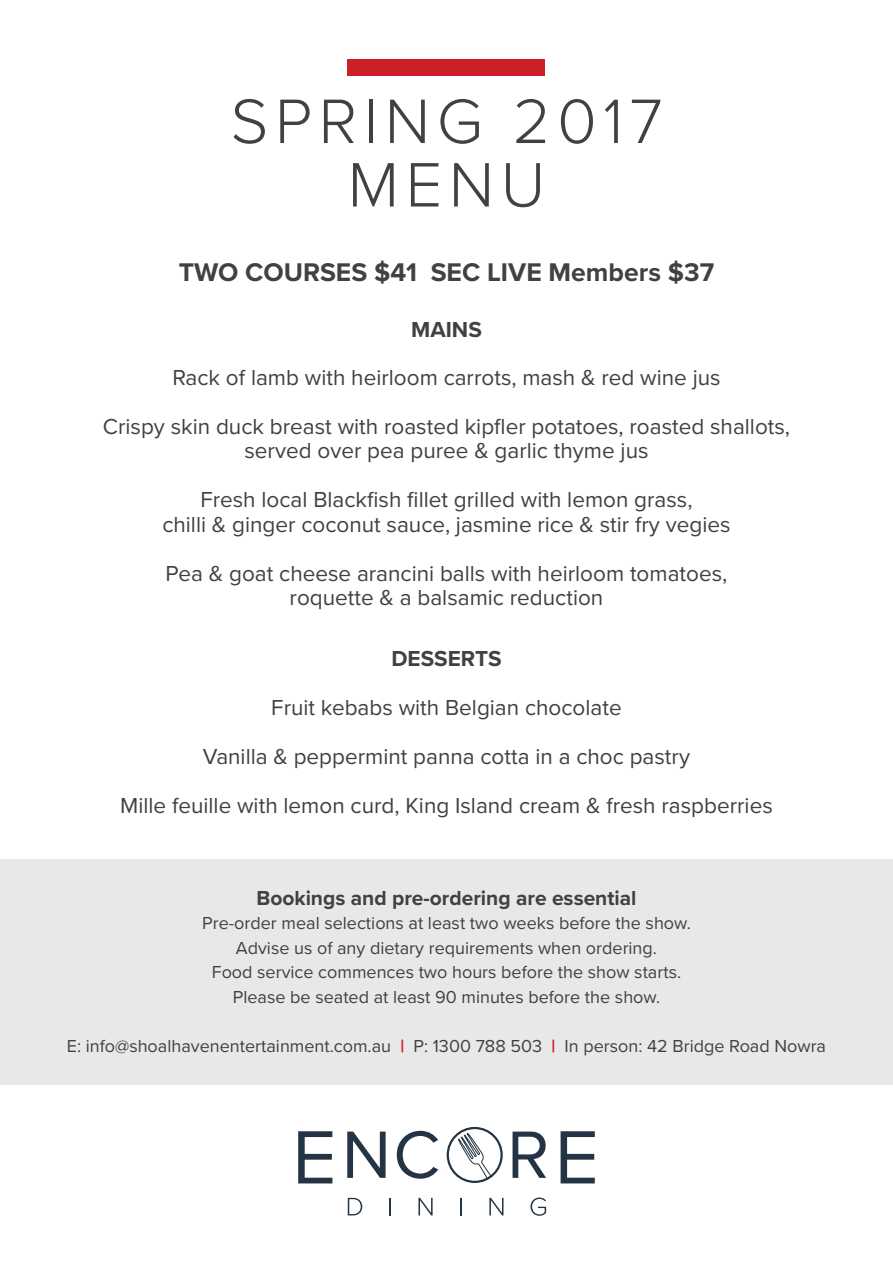
<style>
.page{position:relative;width:893px;height:1263px;background:#fff}
.page>*{position:absolute;margin:0;border:0;box-sizing:border-box;transform-origin:0 0}
.t1{font:300 65.1px "Proxima Nova";letter-spacing:.1em;color:#414142}
.t2{font:700 26.55px "Proxima Nova";color:#414142}
.t3{font:22.5px/24.5px "Proxima Nova";color:#414142;text-align:center}
.t4{font:700 22.5px "Proxima Nova";color:#414142}
.t5{font:700 21px "Proxima Nova";color:#414142}
.t6{font:18px "Proxima Nova";color:#414142}
.s1{font-weight:700;color:#cc2027}
</style>
<div class="page">
<div style="left:0;top:860px;width:893px;height:225px;background:#e7e8e8"></div>
<svg style="left:347px;top:1131px;width:39px;height:47px"></svg>
<svg style="left:397px;top:1131px;width:41px;height:48px"></svg>
<svg style="left:513px;top:1131px;width:33px;height:47px"></svg>
<svg style="left:561px;top:1131px;width:34px;height:52px"></svg>
<svg style="left:298px;top:1131px;width:34px;height:52px"></svg>
<svg style="left:348px;top:1198px;width:14px;height:17px"></svg>
<svg style="left:389px;top:1198px;width:2px;height:17px"></svg>
<svg style="left:418px;top:1198px;width:15px;height:17px"></svg>
<svg style="left:460px;top:1198px;width:2px;height:17px"></svg>
<svg style="left:489px;top:1198px;width:14px;height:17px"></svg>
<svg style="left:530px;top:1197px;width:16px;height:19px"></svg>
<svg style="left:458px;top:1132px;width:34px;height:47px"></svg>
<div style="left:447px;top:1127px;width:56px;height:56px;border:2px solid #243444;border-radius:50%"></div>
<div style="left:348px;top:60px;width:197px;height:16px;background:#cc2027"></div>
<p class="t1" style="left:231px;top:83px;width:433px">SPRING 2017</p>
<p class="t1" style="left:348px;top:146px;width:199px">MENU</p>
<p class="t2" style="left:179px;top:256px;width:537px">TWO COURSES $41 SEC LIVE Members $37</p>
<p class="t4" style="left:411px;top:316px;width:72px">MAINS</p>
<p class="t3" style="left:172px;top:366px;width:550px">Rack of lamb with heirloom carrots, mash &amp; red wine jus</p>
<p class="t3" style="left:103px;top:414px;width:689px">Crispy skin duck breast with roasted kipfler potatoes, roasted shallots, served over pea puree &amp; garlic thyme jus</p>
<p class="t3" style="left:162px;top:488px;width:570px">Fresh local Blackfish fillet grilled with lemon grass,<br>chilli &amp; ginger coconut sauce, jasmine rice &amp; stir fry vegies</p>
<p class="t3" style="left:166px;top:561px;width:563px">Pea &amp; goat cheese arancini balls with heirloom tomatoes, roquette &amp; a balsamic reduction</p>
<p class="t4" style="left:391px;top:645px;width:112px">DESSERTS</p>
<p class="t3" style="left:271px;top:696px;width:352px">Fruit kebabs with Belgian chocolate</p>
<p class="t3" style="left:203px;top:745px;width:489px">Vanilla &amp; peppermint panna cotta in a choc pastry</p>
<p class="t3" style="left:120px;top:794px;width:654px">Mille feuille with lemon curd, King Island cream &amp; fresh raspberries</p>
<p class="t5" style="left:256px;top:885px;width:382px">Bookings and pre-ordering are essential</p>
<p class="t6" style="left:202px;top:913px;width:490px">Pre-order meal selections at least two weeks before the show.</p>
<p class="t6" style="left:236px;top:937px;width:423px">Advise us of any dietary requirements when ordering.</p>
<p class="t6" style="left:212px;top:962px;width:471px">Food service commences two hours before the show starts.</p>
<p class="t6" style="left:233px;top:986px;width:429px">Please be seated at least 90 minutes before the show.</p>
<p class="t6" style="left:67px;top:1035px;width:761px">E: info@shoalhavenentertainment.com.au <span class="s1">|</span> P: 1300 788 503 <span class="s1">|</span> In person: 42 Bridge Road Nowra</p>
</div>
